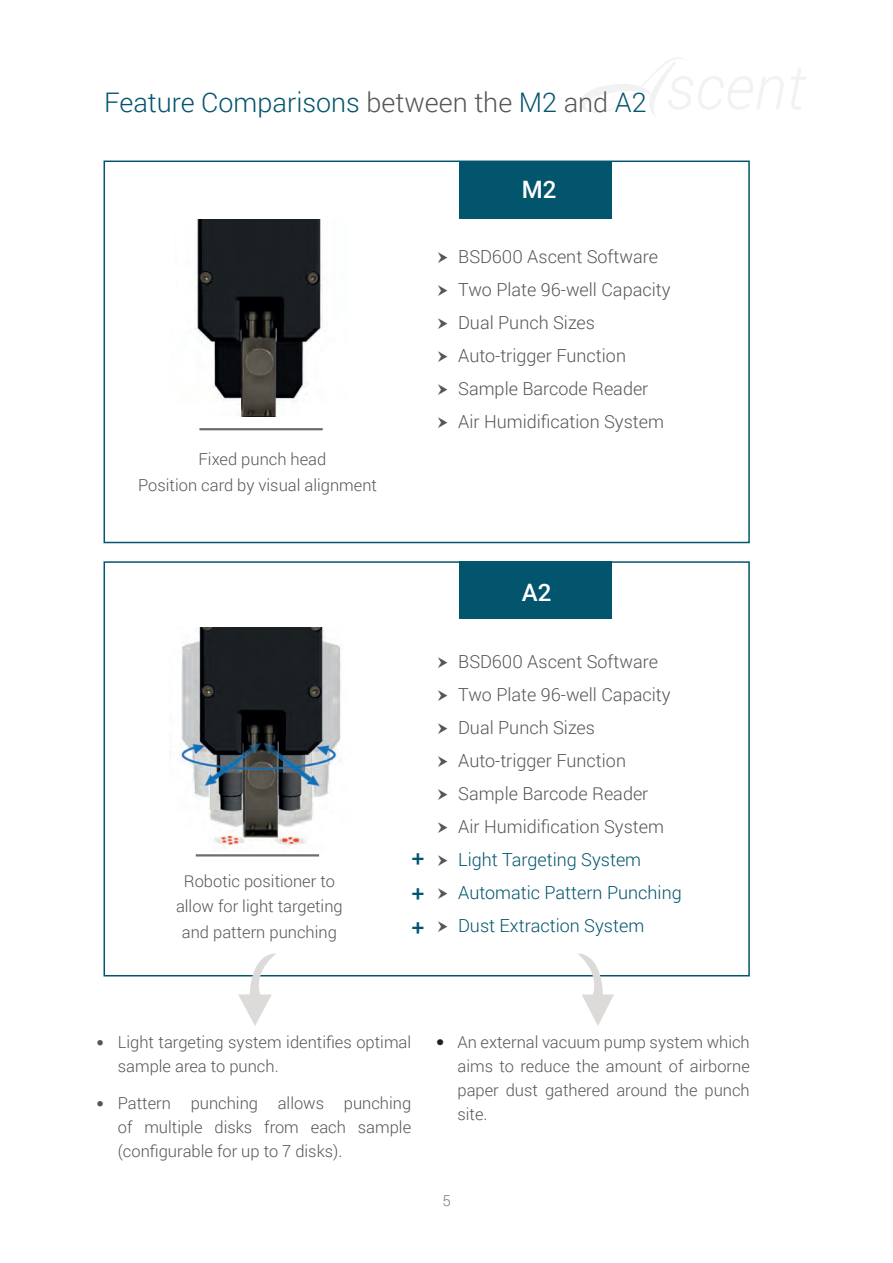
<style>
.page{position:relative;width:893px;height:1263px;background:#fff}
.page>*{position:absolute;margin:0;border:0;box-sizing:border-box;transform-origin:0 0}
.t1{font:300 27px "Roboto";color:#03546d}
.t2{font:500 24px "Roboto";color:#fff}
.t3{font:600 24px/34.2px "Whitney";color:#03546d;text-align:justify}
.t4{font:300 18px/33px "Roboto";color:#555754}
.t5{font:300 18px/33px "Roboto";color:#03546d}
.t6{font:300 16.5px/24px "Roboto";color:#555754;text-align:center}
.t7{font:300 15px "Roboto";color:#7c7b7a}
.s1{color:#555754}
.s2{font-family:"Antique Olive";font-weight:400;font-size:15px}
.s3{font-family:"Antique Olive";font-weight:400;color:#231f20}
</style>
<div class="page">
<img style="left:180px;top:627px;width:161px;height:225px">
<img style="left:195px;top:220px;width:128px;height:197px">
<hr style="left:199px;top:428px;width:124px;height:2px;background:#6c6d70">
<hr style="left:196px;top:854px;width:123px;height:2px;background:#6c6d70">
<div style="left:460px;top:161px;width:152px;height:57px;background:#03546d"></div>
<div style="left:460px;top:561px;width:152px;height:58px;background:#03546d"></div>
<div style="left:104px;top:161px;width:646px;height:382px;border:2px solid #03546d"></div>
<div style="left:104px;top:561px;width:646px;height:415px;border:2px solid #03546d"></div>
<svg style="left:577px;top:953px;width:37px;height:73px"></svg>
<svg style="left:238px;top:953px;width:38px;height:73px"></svg>
<svg style="left:580px;top:57px;width:226px;height:59px"></svg>
<h1 class="t1" style="left:104px;top:84px;width:544px">Feature Comparisons <span class="s1">between the</span> M2 <span class="s1">and</span> A2</h1>
<h2 class="t2" style="left:522px;top:172px;width:36px">M2</h2>
<p class="t6" style="left:138px;top:446px;width:240px;line-height:25.5px">Fixed punch head<br>Position card by visual alignment</p>
<p class="t6" style="left:176px;top:868px;width:168px;line-height:25.5px">Robotic positioner to allow for light targeting and pattern punching</p>
<p class="t4" style="left:458px;top:240px;width:214px">BSD600 Ascent Software<br>Two Plate 96-well Capacity<br>Dual Punch Sizes<br>Auto-trigger Function<br>Sample Barcode Reader<br>Air Humidification System</p>
<h2 class="t3" style="left:411px;top:841px;width:15px">+ + +</h2>
<h2 class="t2" style="left:522px;top:575px;width:31px">A2</h2>
<p class="t4" style="left:458px;top:645px;width:214px">BSD600 Ascent Software<br>Two Plate 96-well Capacity<br>Dual Punch Sizes<br>Auto-trigger Function<br>Sample Barcode Reader<br>Air Humidification System</p>
<p class="t5" style="left:458px;top:843px;width:225px">Light Targeting System<br>Automatic Pattern Punching<br>Dust Extraction System</p>
<p class="t6" style="left:118px;top:1030px;width:295px;text-align:left;text-indent:-21px"><span class="s2">•</span> Light targeting system identifies optimal sample area to punch.</p>
<p class="t6" style="left:118px;top:1091px;width:295px;text-align:justify;text-indent:-21px"><span class="s2">•</span> Pattern punching allows punching of multiple disks from each sample (configurable for up to 7 disks).</p>
<p class="t6" style="left:457px;top:1030px;width:294px;text-align:justify;text-indent:-21px"><span class="s3">•</span> An external vacuum pump system which aims to reduce the amount of airborne paper dust gathered around the punch site.</p>
<p class="t7" style="left:442px;top:1191px;width:10px">5</p>
</div>
